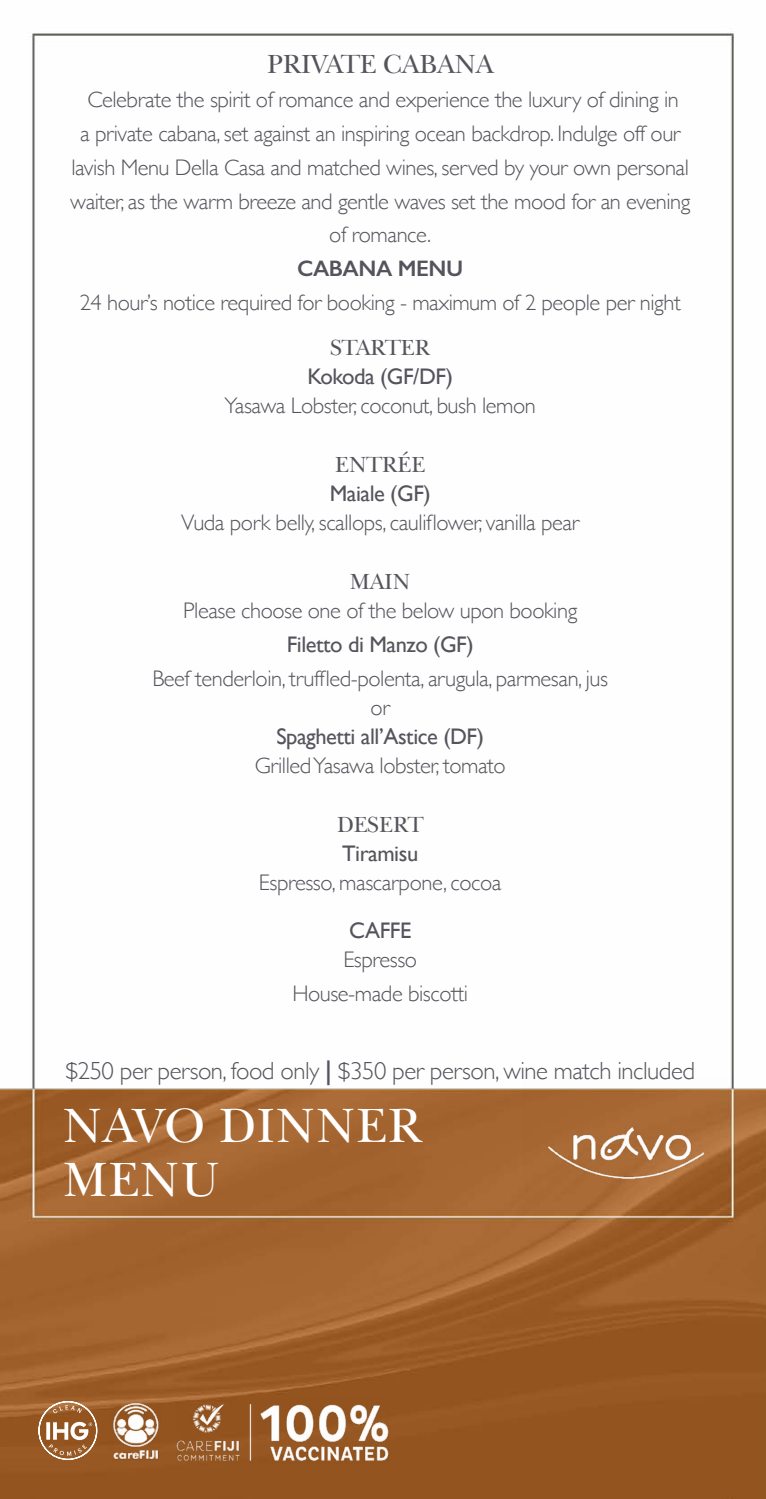
<style>
.page{position:relative;width:766px;height:1499px;background:#fff}
.page>*{position:absolute;margin:0;border:0;box-sizing:border-box;transform-origin:0 0}
.t1{font:49.5px/54px "New Baskerville IT Cby BT";color:#fff}
.t2{font:27px "New Baskerville IT Cby BT";letter-spacing:-.02em;color:#54545c}
.t3{font:300 24.75px "Gill Sans";letter-spacing:-.02em;color:#54545c}
.t4{font:300 22.5px/33.8px "Gill Sans";letter-spacing:-.02em;color:#54545c;text-align:center}
.t5{font:22.5px "Gill Sans";letter-spacing:-.02em;color:#54545c}
.t6{font:22.5px "New Baskerville IT Cby BT";letter-spacing:-.02em;color:#54545c}
.t7{font:600 22.5px "Gill Sans";letter-spacing:-.02em;color:#54545c}
.s1{font-weight:600}
</style>
<div class="page">
<img style="left:0;top:28px;width:765px;height:1471px">
<img style="left:522px;top:1076px;width:211px;height:153px">
<img style="left:111px;top:1400px;width:49px;height:60px">
<img style="left:176px;top:1398px;width:213px;height:65px">
<svg style="left:38px;top:1401px;width:59px;height:59px;background:#af7f56"></svg>
<p class="t2" style="left:267px;top:48px;width:228px">PRIVATE CABANA</p>
<p class="t4" style="left:70px;top:82px;width:621px">Celebrate the spirit of romance and experience the luxury of dining in<br>a private cabana, set against an inspiring ocean backdrop. Indulge off our lavish Menu Della Casa and matched wines, served by your own personal waiter, as the warm breeze and gentle waves set the mood for an evening of romance.</p>
<p class="t7" style="left:297px;top:255px;width:168px">CABANA MENU</p>
<p class="t4" style="left:80px;top:284px;width:602px">24 hour’s notice required for booking - maximum of 2 people per night</p>
<p class="t6" style="left:330px;top:333px;width:101px">STARTER</p>
<p class="t5" style="left:307px;top:363px;width:147px">Kokoda (GF/DF)</p>
<p class="t4" style="left:224px;top:388px;width:313px">Yasawa Lobster, coconut, bush lemon</p>
<p class="t6" style="left:335px;top:450px;width:92px">ENTRÉE</p>
<p class="t5" style="left:329px;top:480px;width:102px">Maiale (GF)</p>
<p class="t4" style="left:181px;top:505px;width:399px">Vuda pork belly, scallops, cauliflower, vanilla pear</p>
<p class="t6" style="left:349px;top:567px;width:63px">MAIN</p>
<p class="t4" style="left:183px;top:593px;width:395px">Please choose one of the below upon booking</p>
<p class="t5" style="left:287px;top:631px;width:188px">Filetto di Manzo (GF)</p>
<p class="t4" style="left:152px;top:662px;width:457px;line-height:29.2px">Beef tenderloin, truffled-polenta, arugula, parmesan, jus or</p>
<p class="t5" style="left:276px;top:723px;width:209px">Spaghetti all’Astice (DF)</p>
<p class="t4" style="left:255px;top:748px;width:252px">Grilled Yasawa lobster, tomato</p>
<p class="t6" style="left:337px;top:810px;width:88px">DESERT</p>
<p class="t5" style="left:342px;top:840px;width:78px">Tiramisu</p>
<p class="t4" style="left:259px;top:865px;width:244px">Espresso, mascarpone, cocoa</p>
<p class="t5" style="left:349px;top:917px;width:64px">CAFFE</p>
<p class="t4" style="left:292px;top:941px;width:177px">Espresso<br>House-made biscotti</p>
<p class="t3" style="left:65px;top:1052px;width:631px">$250 per person, food only <span class="s1">|</span> $350 per person, wine match included</p>
<h1 class="t1" style="left:63px;top:1098px;width:361px">NAVO DINNER<br>MENU</h1>
</div>
